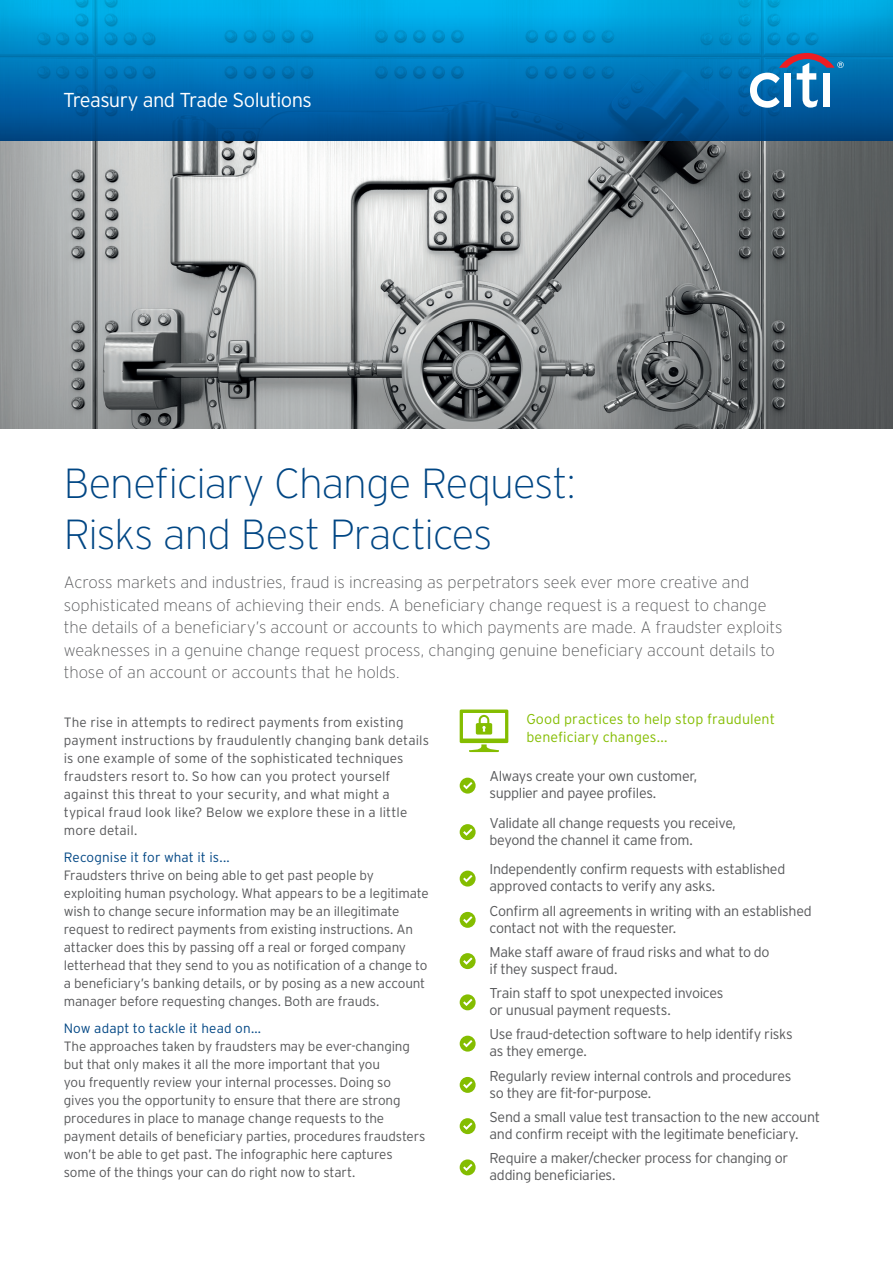
<style>
.page{position:relative;width:893px;height:1263px;background:#fff}
.page>*{position:absolute;margin:0;border:0;box-sizing:border-box;transform-origin:0 0}
.Introductory_Copy{font:200 42px/50.4px "Interstate";letter-spacing:-.02em;color:#004684}
.t1{font:300 20.1px "Interstate";letter-spacing:-.03em;color:#fff}
.Introductory_Copy-2{font:200 16.5px/22.5px "Interstate";letter-spacing:-.005em;color:#57585a}
.Body_copy{font:300 14.25px/17.1px "Interstate";letter-spacing:-.025em;color:#57585a}
.Body_copy-2{font:300 14.25px/18px "Interstate";letter-spacing:.005em;color:#84bd00}
.Body_copy-3{font:300 13.5px/18px "Interstate";letter-spacing:-.01em;color:#57585a}
.Body_copy-4{font:300 13.5px/18px "Interstate";letter-spacing:.01em;color:#57585a}
.Headings{font:300 13.5px "Interstate";letter-spacing:.005em;color:#004684}
</style>
<div class="page">
<img style="left:0;top:140px;width:893px;height:288px">
<svg style="left:0;top:0;width:893px;height:140px;background:#007bbb"></svg>
<svg style="left:460px;top:709px;width:48px;height:43px"></svg>
<svg style="left:460px;top:778px;width:16px;height:15px"></svg>
<svg style="left:460px;top:824px;width:16px;height:16px"></svg>
<svg style="left:460px;top:871px;width:16px;height:15px"></svg>
<svg style="left:460px;top:912px;width:16px;height:16px"></svg>
<svg style="left:460px;top:953px;width:16px;height:16px"></svg>
<svg style="left:460px;top:994px;width:16px;height:16px"></svg>
<svg style="left:460px;top:1036px;width:16px;height:15px"></svg>
<svg style="left:460px;top:1077px;width:16px;height:16px"></svg>
<svg style="left:460px;top:1118px;width:16px;height:16px"></svg>
<svg style="left:460px;top:1159px;width:16px;height:16px"></svg>
<svg style="left:750px;top:53px;width:94px;height:55px"></svg>
<p class="t1" style="left:63px;top:88px;width:250px">Treasury and Trade Solutions</p>
<p class="Introductory_Copy" style="left:64px;top:458px;width:513px">Beneficiary Change Request:<br>Risks and Best Practices</p>
<p class="Introductory_Copy-2" style="left:64px;top:571px;width:720px">Across markets and industries, fraud is increasing as perpetrators seek ever more creative and sophisticated means of achieving their ends. A beneficiary change request is a request to change the details of a beneficiary’s account or accounts to which payments are made. A fraudster exploits weaknesses in a genuine change request process, changing genuine beneficiary account details to those of an account or accounts that he holds.</p>
<p class="Body_copy-2" style="left:526px;top:710px;width:250px">Good practices to help stop fraudulent beneficiary changes...</p>
<p class="Body_copy" style="left:489px;top:767px;width:209px">Always create your own customer, supplier and payee profiles.</p>
<p class="Body_copy" style="left:489px;top:814px;width:248px">Validate all change requests you receive, beyond the channel it came from.</p>
<p class="Body_copy" style="left:489px;top:860px;width:297px">Independently confirm requests with established approved contacts to verify any asks.</p>
<p class="Body_copy" style="left:489px;top:902px;width:324px">Confirm all agreements in writing with an established contact not with the requester.</p>
<p class="Body_copy" style="left:489px;top:943px;width:282px">Make staff aware of fraud risks and what to do if they suspect fraud.</p>
<p class="Body_copy" style="left:489px;top:984px;width:235px">Train staff to spot unexpected invoices or unusual payment requests.</p>
<p class="Body_copy" style="left:489px;top:1025px;width:305px">Use fraud-detection software to help identify risks as they emerge.</p>
<p class="Body_copy" style="left:489px;top:1067px;width:303px">Regularly review internal controls and procedures so they are fit-for-purpose.</p>
<p class="Body_copy" style="left:489px;top:1108px;width:332px">Send a small value test transaction to the new account and confirm receipt with the legitimate beneficiary.</p>
<p class="Body_copy" style="left:489px;top:1149px;width:300px">Require a maker/checker process for changing or adding beneficiaries.</p>
<p class="Body_copy-4" style="left:64px;top:713px;width:367px">The rise in attempts to redirect payments from existing payment instructions by fraudulently changing bank details is one example of some of the sophisticated techniques fraudsters resort to. So how can you protect yourself against this threat to your security, and what might a typical fraud look like? Below we explore these in a little more detail.</p>
<p class="Headings" style="left:64px;top:849px;width:167px">Recognise it for what it is...</p>
<p class="Body_copy-3" style="left:64px;top:866px;width:366px">Fraudsters thrive on being able to get past people by exploiting human psychology. What appears to be a legitimate wish to change secure information may be an illegitimate request to redirect payments from existing instructions. An attacker does this by passing off a real or forged company letterhead that they send to you as notification of a change to a beneficiary’s banking details, or by posing as a new account manager before requesting changes. Both are frauds.</p>
<p class="Headings" style="left:64px;top:1020px;width:199px">Now adapt to tackle it head on...</p>
<p class="Body_copy-3" style="left:64px;top:1037px;width:363px">The approaches taken by fraudsters may be ever-changing but that only makes it all the more important that you<br>you frequently review your internal processes. Doing so<br>gives you the opportunity to ensure that there are strong procedures in place to manage change requests to the payment details of beneficiary parties, procedures fraudsters won’t be able to get past. The infographic here captures some of the things your can do right now to start.</p>
</div>
